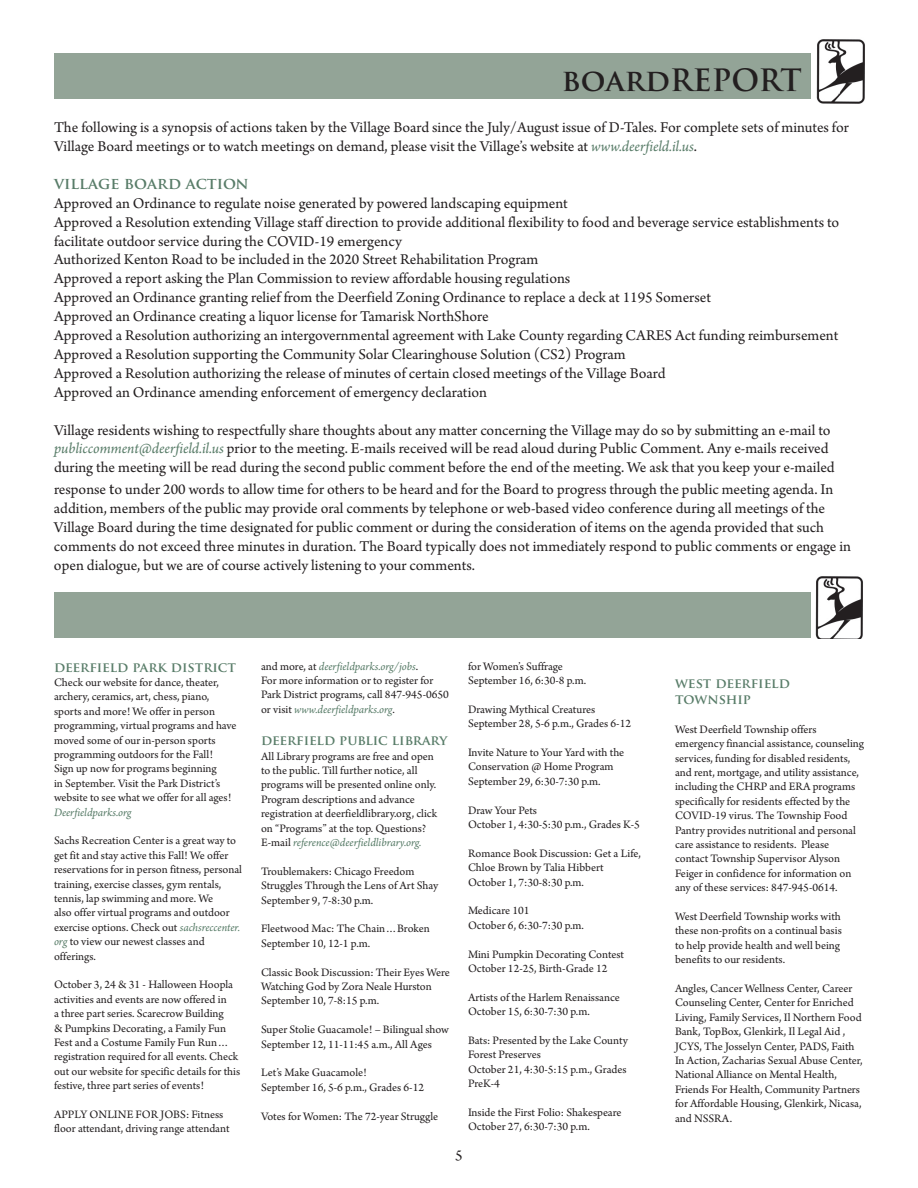
<style>
.page{position:relative;width:918px;height:1188px;background:#fff}
.page>*{position:absolute;margin:0;border:0;box-sizing:border-box;transform-origin:0 0}
.t1{font:700 30px "Trajan Pro";color:#231f20}
.t2{font:15.75px/18.9px "Arno Pro";color:#231f20}
.t3{font:700 15.75px "Trajan Pro";color:#587c68}
.t4{font:700 13.5px/16.2px "Trajan Pro";color:#587c68}
.t5{font:12px/14.4px "Arno Pro";color:#231f20}
.t6{font:italic 12px "Arno Pro";letter-spacing:-.005em;color:#587c68}
.s1{font-style:italic;color:#587c68}
.s2{font-size:18px}
</style>
<div class="page">
<div style="left:54px;top:54px;width:756px;height:45px;background:#93a497"></div>
<img style="left:817px;top:39px;width:48px;height:64px">
<div style="left:54px;top:592px;width:756px;height:46px;background:#93a497"></div>
<img style="left:815px;top:576px;width:48px;height:63px">
<h1 class="t1" style="left:562px;top:61px;width:242px">boardREPORT</h1>
<p class="t2" style="left:54px;top:119px;width:796px">The following is a synopsis of actions taken by the Village Board since the July/August issue of D-Tales. For complete sets of minutes for<br>Village Board meetings or to watch meetings on demand, please visit the Village’s website at <span class="s1">www.deerfield.il.us</span>.</p>
<h2 class="t3" style="left:54px;top:173px;width:196px">village board action</h2>
<p class="t2" style="left:54px;top:194px;width:787px">Approved an Ordinance to regulate noise generated by powered landscaping equipment<br>Approved a Resolution extending Village staff direction to provide additional flexibility to food and beverage service establishments to facilitate outdoor service during the COVID-19 emergency<br>Authorized Kenton Road to be included in the 2020 Street Rehabilitation Program<br>Approved a report asking the Plan Commission to review affordable housing regulations<br>Approved an Ordinance granting relief from the Deerfield Zoning Ordinance to replace a deck at 1195 Somerset<br>Approved an Ordinance creating a liquor license for Tamarisk NorthShore<br>Approved a Resolution authorizing an intergovernmental agreement with Lake County regarding CARES Act funding reimbursement Approved a Resolution supporting the Community Solar Clearinghouse Solution (CS2) Program<br>Approved a Resolution authorizing the release of minutes of certain closed meetings of the Village Board<br>Approved an Ordinance amending enforcement of emergency declaration</p>
<p class="t2" style="left:54px;top:421px;width:782px">Village residents wishing to respectfully share thoughts about any matter concerning the Village may do so by submitting an e-mail to <span class="s1">publiccomment@deerfield.il.us</span> prior to the meeting. E-mails received will be read aloud during Public Comment. Any e-mails received during the meeting will be read during the second public comment before the end of the meeting. We ask that you keep your e-mailed</p>
<p class="t2" style="left:54px;top:481px;width:799px">response <span class="s2">t</span>o under 200 words to allow time for others to be heard and for the Board to progress through the public meeting agenda. In addition, members of the public may provide oral comments by telephone or web-based video conference during all meetings of the Village Board during the time designated for public comment or during the consideration of items on the agenda provided that such comments do not exceed three minutes in duration. The Board typically does not immediately respond to public comments or engage in open dialogue, but we are of course actively listening to your comments.</p>
<p class="t4" style="left:54px;top:659px;width:183px">deerfield park district</p>
<p class="t5" style="left:54px;top:676px;width:184px">Check our website for dance, theater, archery, ceramics, art, chess, piano, sports and more! We offer in person programming, virtual programs and have moved some of our in-person sports programming outdoors for the Fall!<br>Sign up now for programs beginning<br>in September. Visit the Park District’s website to see what we offer for all ages!</p>
<p class="t6" style="left:54px;top:805px;width:79px">Deerfieldparks.org</p>
<p class="t5" style="left:54px;top:834px;width:190px">Sachs Recreation Center is a great way to get fit and stay active this Fall! We offer reservations for in person fitness, personal training, exercise classes, gym rentals, tennis, lap swimming and more. We<br>also offer virtual programs and outdoor exercise options. Check out <span class="s1">sachsreccenter. org</span> to view our newest classes and offerings.</p>
<p class="t5" style="left:54px;top:978px;width:188px">October 3, 24 &amp; 31 - Halloween Hoopla activities and events are now offered in<br>a three part series. Scarecrow Building<br>&amp; Pumpkins Decorating, a Family Fun Fest and a Costume Family Fun Run… registration required for all events. Check out our website for specific details for this festive, three part series of events!</p>
<p class="t5" style="left:54px;top:1108px;width:177px">APPLY ONLINE FOR JOBS: Fitness floor attendant, driving range attendant</p>
<p class="t5" style="left:261px;top:659px;width:189px">and more, at <span class="s1">deerfieldparks.org/jobs</span>.<br>For more information or to register for Park District programs, call 847-945-0650 or visit <span class="s1">www.deerfieldparks.org</span>.</p>
<p class="t4" style="left:261px;top:732px;width:188px">deerfield public library</p>
<p class="t5" style="left:261px;top:749px;width:178px">All Library programs are free and open to the public. Till further notice, all programs will be presented online only.<br>Program descriptions and advance registration at deerfieldlibrary.org, click on “Programs” at the top. Questions?<br>E-mail <span class="s1">reference@deerfieldlibrary.org.</span></p>
<p class="t5" style="left:261px;top:865px;width:179px">Troublemakers: Chicago Freedom<br>Struggles Through the Lens of Art Shay<br>September 9, 7-8:30 p.m.</p>
<p class="t5" style="left:261px;top:922px;width:170px">Fleetwood Mac: The Chain…Broken<br>September 10, 12-1 p.m.</p>
<p class="t5" style="left:261px;top:965px;width:190px">Classic Book Discussion: Their Eyes Were<br>Watching God by Zora Neale Hurston<br>September 10, 7-8:15 p.m.</p>
<p class="t5" style="left:261px;top:1023px;width:189px">Super Stolie Guacamole! – Bilingual show<br>September 12, 11-11:45 a.m., All Ages</p>
<p class="t5" style="left:261px;top:1066px;width:165px">Let’s Make Guacamole!<br>September 16, 5-6 p.m., Grades 6-12</p>
<p class="t5" style="left:261px;top:1109px;width:179px">Votes for Women: The 72-year Struggle</p>
<p class="t5" style="left:468px;top:659px;width:120px">for Women’s Suffrage<br>September 16, 6:30-8 p.m.</p>
<p class="t5" style="left:468px;top:703px;width:165px">Drawing Mythical Creatures<br>September 28, 5-6 p.m., Grades 6-12</p>
<p class="t5" style="left:468px;top:746px;width:158px">Invite Nature to Your Yard with the<br>Conservation @ Home Program<br>September 29, 6:30-7:30 p.m.</p>
<p class="t5" style="left:468px;top:803px;width:173px">Draw Your Pets<br>October 1, 4:30-5:30 p.m., Grades K-5</p>
<p class="t5" style="left:468px;top:847px;width:174px">Romance Book Discussion: Get a Life,<br>Chloe Brown by Talia Hibbert<br>October 1, 7:30-8:30 p.m.</p>
<p class="t5" style="left:468px;top:904px;width:118px">Medicare 101<br>October 6, 6:30-7:30 p.m.</p>
<p class="t5" style="left:468px;top:947px;width:158px">Mini Pumpkin Decorating Contest<br>October 12-25, Birth-Grade 12</p>
<p class="t5" style="left:468px;top:991px;width:153px">Artists of the Harlem Renaissance<br>October 15, 6:30-7:30 p.m.</p>
<p class="t5" style="left:468px;top:1034px;width:161px">Bats: Presented by the Lake County<br>Forest Preserves<br>October 21, 4:30-5:15 p.m., Grades<br>PreK-4</p>
<p class="t5" style="left:468px;top:1106px;width:155px">Inside the First Folio: Shakespeare<br>October 27, 6:30-7:30 p.m.</p>
<h2 class="t2" style="left:455px;top:1146px;width:9px">5</h2>
<p class="t4" style="left:675px;top:675px;width:116px">west deerfield township</p>
<p class="t5" style="left:675px;top:723px;width:191px">West Deerfield Township offers emergency financial assistance, counseling services, funding for disabled residents, and rent, mortgage, and utility assistance, including the CHRP and ERA programs specifically for residents effected by the COVID-19 virus. The Township Food Pantry provides nutritional and personal care assistance to residents. Please contact Township Supervisor Alyson Feiger in confidence for information on any of these services: 847-945-0614.</p>
<p class="t5" style="left:675px;top:910px;width:168px">West Deerfield Township works with these non-profits on a continual basis to help provide health and well being benefits to our residents.</p>
<p class="t5" style="left:675px;top:982px;width:189px">Angles, Cancer Wellness Center, Career Counseling Center, Center for Enriched Living, Family Services, Il Northern Food Bank, TopBox, Glenkirk, Il Legal Aid , JCYS, The Josselyn Center, PADS, Faith In Action, Zacharias Sexual Abuse Center, National Alliance on Mental Health, Friends For Health, Community Partners for Affordable Housing, Glenkirk, Nicasa, and NSSRA.</p>
</div>
